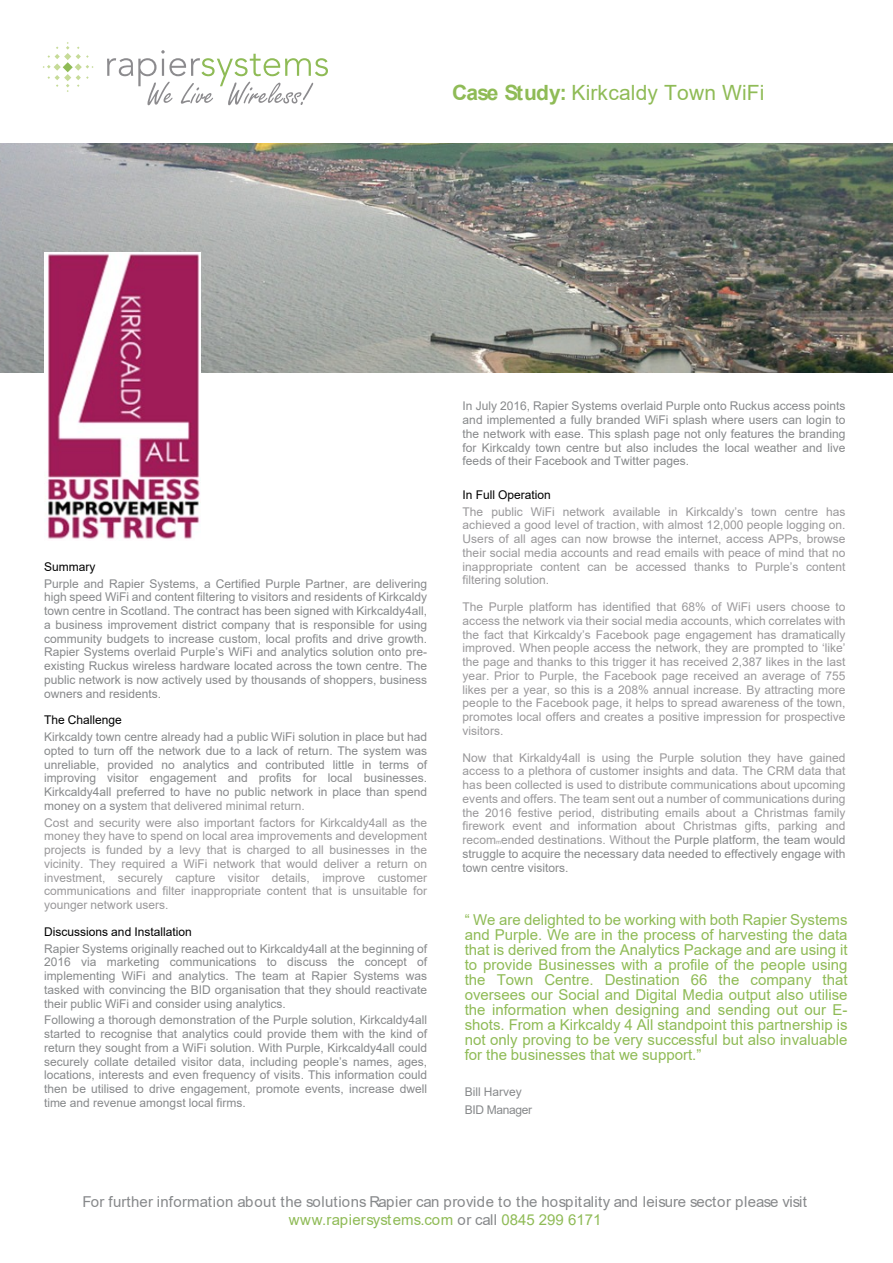
<style>
.page{position:relative;width:893px;height:1263px;background:#fff}
.page>*{position:absolute;margin:0;border:0;box-sizing:border-box;transform-origin:0 0}
.t1{font:21px "Arial";letter-spacing:.005em;color:#8fbb56}
.t2{font:15px/15px "Arial";color:#8fbb56;text-align:justify}
.t3{font:15px/18px "Arial";color:#87898b;text-align:center}
.t4{font:12px/13.8px "Arial";color:#87898b;text-align:justify}
.t5{font:12px/13.8px "Arial";color:#99989a;text-align:justify}
.t6{font:12px "Arial";color:#000}
.s1{font-weight:700}
.s2{color:#99989a}
.s3{font-size:6px}
.s4{color:#87898b}
.s5{color:#8fbb56}
</style>
<div class="page">
<img style="left:0;top:143px;width:893px;height:229px">
<svg style="left:43px;top:42px;width:51px;height:50px"></svg>
<svg style="left:107px;top:50px;width:221px;height:55px"></svg>
<img style="left:44px;top:253px;width:157px;height:286px">
<h1 class="t1" style="left:452px;top:85px;width:314px"><span class="s1">Case Study:</span> Kirkcaldy Town WiFi</h1>
<p class="t6" style="left:44px;top:562px;width:53px">Summary</p>
<p class="t4" style="left:44px;top:577px;width:385px">Purple and Rapier Systems, a Certified Purple Partner, are delivering high speed WiFi and content filtering to visitors and residents of Kirkcaldy town centre in Scotland. The contract has been signed with Kirkcaldy4all, a business improvement district company that is responsible for using community budgets to increase custom, local profits and drive growth.<br>Rapier Systems overlaid Purple’s WiFi and analytics solution onto pre&shy;existing Ruckus wireless hardware located across the town centre. The public network is now actively used by thousands of shoppers, business owners and residents.</p>
<p class="t6" style="left:44px;top:715px;width:79px">The Challenge</p>
<p class="t4" style="left:44px;top:731px;width:385px">Kirkcaldy town centre already had a public WiFi solution in place but had opted to turn off the network due to a lack of return. The system was unreliable, provided no analytics and contributed little in terms of improving visitor engagement and profits for local businesses.<br>Kirkcaldy4all preferred to have no public network in place than spend money on a syst<span class="s2">em that delivered minimal return.</span></p>
<p class="t5" style="left:44px;top:817px;width:385px">Cost and security were also important factors for Kirkcaldy4all as the money they have to spend on local area improvements and development projects is funded by a levy that is charged to all businesses in the vicinity. They required a WiFi network that would deliver a return on investment, securely capture visitor details, improve customer communications and filter inappropriate content that is unsuitable for younger network users.</p>
<p class="t6" style="left:44px;top:927px;width:149px">Discussions and Installation</p>
<p class="t4" style="left:44px;top:942px;width:385px">Rapier Systems originally reached out to Kirkcaldy4all at the beginning of 2016 via marketing communications to discuss the concept of implementing WiFi and analytics. The team at Rapier Systems was tasked with convincing the BID organisation that they should reactivate their public WiFi and consider using analytics.</p>
<p class="t4" style="left:44px;top:1014px;width:385px">Following a thorough demonstration of the Purple solution, Kirkcaldy4all started to recognise that analytics could provide them with the kind of return they sought from a WiFi solution. With Purple, Kirkcaldy4all could securely collate detailed visitor data, including people’s names, ages, locations, interests and even frequency of visits. This information could then be utilised to drive engagement, promote events, increase dwell time and revenue amongst local firms.</p>
<p class="t4" style="left:463px;top:400px;width:384px">In July 2016, Rapier Systems overlaid Purple onto Ruckus access points and implemented a fully branded WiFi splash where users can login to the network with ease. This splash page not only features the branding for Kirkcaldy town centre but also includes the local weather and live feeds of their Facebook and Twitter pages.</p>
<p class="t6" style="left:463px;top:490px;width:90px">In Full Operation</p>
<p class="t5" style="left:463px;top:506px;width:384px">The public WiFi network available in Kirkcaldy’s town centre has achieved a good level of traction, with almost 12,000 people logging on.<br>Users of all ages can now browse the internet, access APPs, browse their social media accounts and read emails with peace of mind that no inappropriate content can be accessed thanks to Purple’s content filtering solution.</p>
<p class="t5" style="left:463px;top:601px;width:384px">The Purple platform has identified that 68% of WiFi users choose to access the network via their social media accounts, which correlates with the fact that Kirkcaldy’s Facebook page engagement has dramatically improved. When people access the network, they are prompted to ‘like’ the page and thanks to this trigger it has received 2,387 likes in the last year. Prior to Purple, the Facebook page received an average of 755 likes per a year, so this is a 208% annual increase. By attracting more people to the Facebook page, it helps to spread awareness of the town, promotes local offers and creates a positive impression for prospective visitors.</p>
<p class="t5" style="left:463px;top:751px;width:384px">Now that Kirkaldy4all is using the Purple solution they have gained access to a plethora of customer insights and data. The CRM data that has been collected is used to distribute communications about upcoming events and offers. The team sent out a number of communications during the 2016 festive period, distributing emails about a Christmas family firework event and information about Christmas gifts, parking and recom<span class="s3">m</span>ended destinations. Without the <span class="s4">Purple platform, the team would struggle to acquire the necessary data needed to effectively engage with town centre visitors.</span></p>
<p class="t2" style="left:465px;top:913px;width:384px">“ We are delighted to be working with both Rapier Systems and Purple. We are in the process of harvesting the data that is derived from the Analytics Package and are using it to provide Businesses with a profile of the people using the Town Centre. Destination 66 the company that oversees our Social and Digital Media output also utilise the information when designing and sending out our E&shy;shots. From a Kirkcaldy 4 All standpoint this partnership is not only proving to be very successful but also invaluable for the businesses that we support.”</p>
<p class="t4" style="left:465px;top:1083px;width:69px;line-height:18px">Bill Harvey<br>BID Manager</p>
<p class="t3" style="left:82px;top:1194px;width:726px">For further information about the solutions Rapier can provide to the hospitality and leisure sector please visit <span class="s5">www.rapiersystems.com</span> or call <span class="s5">0845 299 6171</span></p>
</div>
